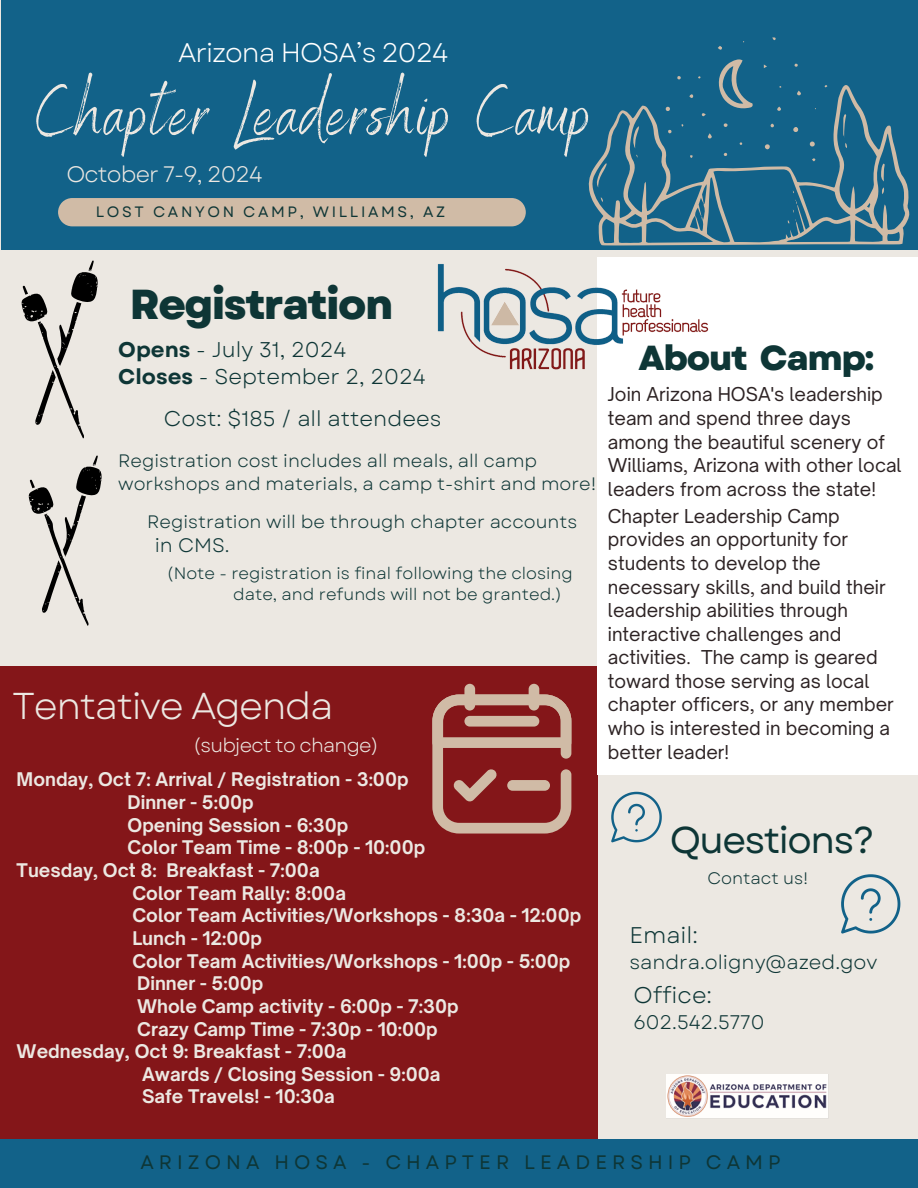
<style>
.page{position:relative;width:918px;height:1188px;background:#ece8e2}
.page>*{position:absolute;margin:0;border:0;box-sizing:border-box;transform-origin:0 0}
.t1{font:70.35px "Benedict";letter-spacing:.04em;color:#ece8e2}
.t2{font:800 41.85px "Garet";letter-spacing:-.04em;color:#0e3636}
.t3{font:37.35px "Garet";letter-spacing:-.04em;color:#ece8e2}
.t4{font:37.35px "Garet";letter-spacing:-.04em;color:#0e3636}
.t5{font:800 34.8px "Garet";letter-spacing:-.04em;color:#0e3636}
.t6{font:26.85px "Garet";letter-spacing:-.04em;color:#fff}
.t7{font:22.65px "Garet";color:#0e3636}
.t8{font:22.35px "Garet";letter-spacing:-.04em;color:#ece8e2}
.t9{font:21.3px/27px "Garet";color:#0e3636}
.t10{font:19.65px "Garet";color:#0e3636}
.t11{font:19.5px "Garet";letter-spacing:.26em;color:#0e3636}
.t12{font:19.5px "Garet";color:#0e3636}
.t13{font:19.35px "Garet";letter-spacing:-.04em;color:#ece8e2}
.t14{font:18.3px/23.5px "Open Sauce One";color:#2d2324}
.t15{font:700 18px "Open Sauce One";color:#ece8e2}
.t16{font:18px/22.8px "Garet";color:#0e3636}
.t17{font:16.65px "Garet";color:#0e3636}
.t18{font:16.5px "Garet";color:#0e3636}
.t19{font:15px "Garet";letter-spacing:.175em;color:#0e3636}
.s1{font-weight:700}
</style>
<div class="page">
<div style="left:2px;top:0;width:916px;height:250px;background:#126289"></div>
<div style="left:58px;top:198px;width:468px;height:28px;background:#d0bba6"></div>
<div style="left:0;top:667px;width:597px;height:521px;background:#841619"></div>
<div style="left:0;top:1139px;width:918px;height:49px;background:#126289"></div>
<div style="left:597px;top:257px;width:321px;height:518px;background:#fff"></div>
<img style="left:437px;top:264px;width:272px;height:106px">
<div style="left:464px;top:684px;width:11px;height:27px;background:#d0bba6;border-radius:5px"></div>
<div style="left:529px;top:684px;width:10px;height:27px;background:#d0bba6;border-radius:5px"></div>
<svg style="left:432px;top:694px;width:139px;height:139px"></svg>
<div style="left:507px;top:780px;width:43px;height:11px;background:#d0bba6;border-radius:5px"></div>
<img style="left:667px;top:1074px;width:161px;height:44px">
<svg style="left:841px;top:874px;width:59px;height:60px"></svg>
<svg style="left:611px;top:792px;width:51px;height:50px"></svg>
<svg style="left:588px;top:37px;width:322px;height:208px"></svg>
<svg style="left:21px;top:260px;width:77px;height:178px"></svg>
<svg style="left:28px;top:455px;width:74px;height:171px"></svg>
<p class="t6" style="left:178px;top:34px;width:272px">Arizona HOSA’s 2024</p>
<p class="t1" style="left:36px;top:68px;width:556px">Chapter Leadership Camp</p>
<p class="t8" style="left:66px;top:158px;width:198px">October 7-9, 2024</p>
<p class="t19" style="left:96px;top:201px;width:351px">LOST CANYON CAMP, WILLIAMS, AZ</p>
<p class="t2" style="left:130px;top:274px;width:265px">Registration</p>
<h3 class="t9" style="left:118px;top:336px;width:309px"><span class="s1">Opens</span> - July 31, 2024<br><span class="s1">Closes</span> - September 2, 2024</h3>
<p class="t9" style="left:164px;top:405px;width:279px">Cost: $185 / all attendees</p>
<p class="t16" style="left:118px;top:449px;width:480px">Registration cost includes all meals, all camp workshops and materials, a camp t-shirt and more!</p>
<p class="t16" style="left:147px;top:510px;width:432px">Registration will be through chapter accounts</p>
<p class="t12" style="left:155px;top:531px;width:76px">in CMS.</p>
<h6 class="t18" style="left:167px;top:561px;width:407px">(Note - registration is final following the closing</h6>
<h6 class="t18" style="left:233px;top:582px;width:330px">date, and refunds will not be granted.)</h6>
<h6 class="t3" style="left:12px;top:679px;width:323px">Tentative Agenda</h6>
<p class="t13" style="left:193px;top:731px;width:187px">(subject to change)</p>
<p class="t15" style="left:17px;top:768px;width:394px">Monday, Oct 7: Arrival / Registration - 3:00p</p>
<p class="t15" style="left:128px;top:791px;width:128px">Dinner - 5:00p</p>
<p class="t15" style="left:128px;top:814px;width:222px">Opening Session - 6:30p</p>
<p class="t15" style="left:128px;top:836px;width:299px">Color Team Time - 8:00p - 10:00p</p>
<p class="t15" style="left:17px;top:859px;width:305px">Tuesday, Oct 8: Breakfast - 7:00a</p>
<p class="t15" style="left:132px;top:882px;width:215px">Color Team Rally: 8:00a</p>
<p class="t15" style="left:132px;top:904px;width:450px">Color Team Activities/Workshops - 8:30a - 12:00p</p>
<p class="t15" style="left:132px;top:927px;width:131px">Lunch - 12:00p</p>
<p class="t15" style="left:132px;top:950px;width:440px">Color Team Activities/Workshops - 1:00p - 5:00p</p>
<p class="t15" style="left:137px;top:972px;width:128px">Dinner - 5:00p</p>
<p class="t15" style="left:137px;top:995px;width:323px">Whole Camp activity - 6:00p - 7:30p</p>
<p class="t15" style="left:137px;top:1018px;width:302px">Crazy Camp Time - 7:30p - 10:00p</p>
<p class="t15" style="left:17px;top:1040px;width:331px">Wednesday, Oct 9: Breakfast - 7:00a</p>
<p class="t15" style="left:142px;top:1063px;width:300px">Awards / Closing Session - 9:00a</p>
<h4 class="t15" style="left:142px;top:1085px;width:194px">Safe Travels! - 10:30a</h4>
<p class="t5" style="left:639px;top:333px;width:237px">About Camp:</p>
<p class="t14" style="left:608px;top:383px;width:295px">Join Arizona HOSA's leadership team and spend three days among the beautiful scenery of<br>Williams, Arizona with other local leaders from across the state!</p>
<p class="t14" style="left:608px;top:504px;width:287px">Chapter Leadership Camp provides an opportunity for students to develop the necessary skills, and build their leadership abilities through interactive challenges and activities. The camp is geared toward those serving as local chapter officers, or any member who is interested in becoming a better leader!</p>
<p class="t4" style="left:670px;top:813px;width:207px">Questions?</p>
<p class="t17" style="left:707px;top:866px;width:103px">Contact us!</p>
<p class="t7" style="left:629px;top:919px;width:70px">Email:</p>
<p class="t10" style="left:629px;top:948px;width:250px">sandra.oligny@azed.gov</p>
<h4 class="t7" style="left:633px;top:979px;width:80px">Office:</h4>
<p class="t10" style="left:633px;top:1008px;width:132px">602.542.5770</p>
<h6 class="t11" style="left:140px;top:1148px;width:642px">ARIZONA HOSA - CHAPTER LEADERSHIP CAMP</h6>
</div>
